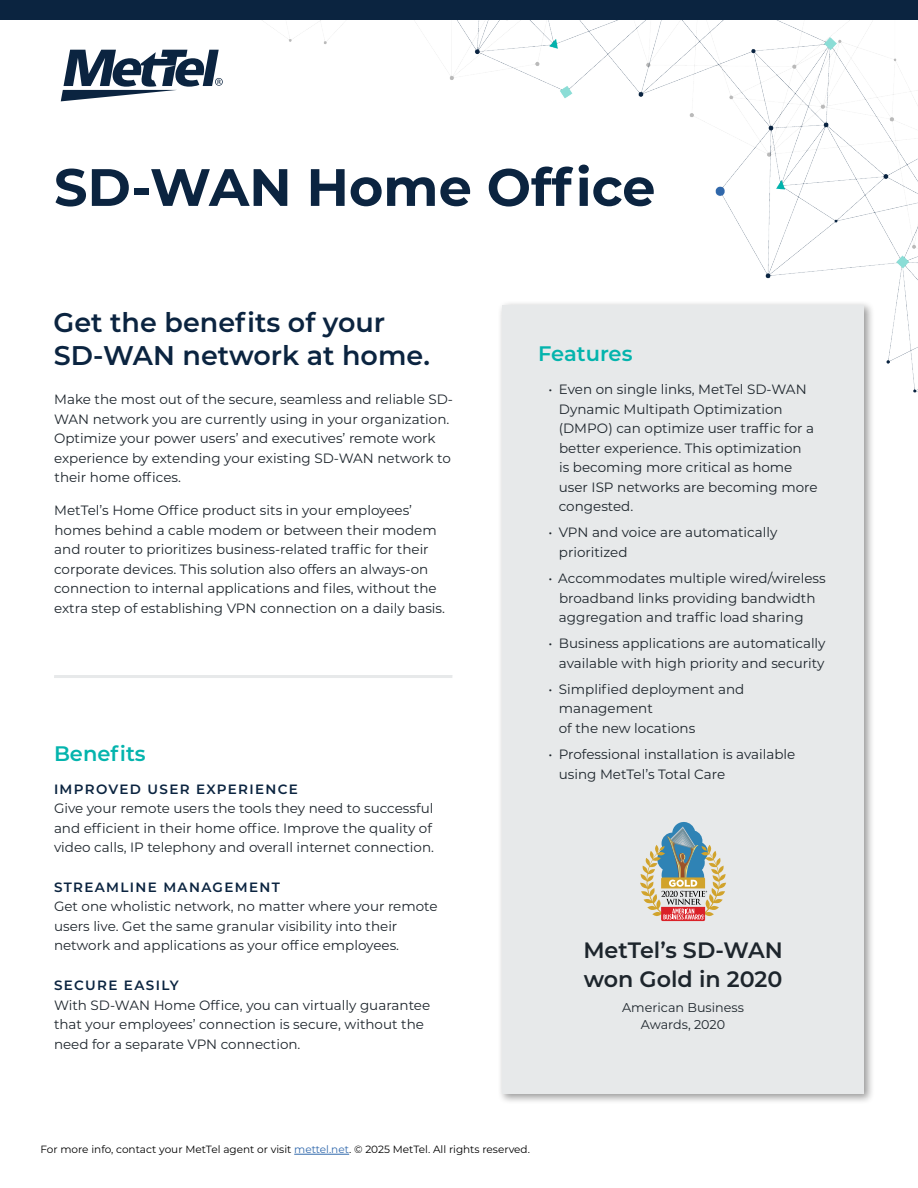
<style>
.page{position:relative;width:918px;height:1188px;background:#fff}
.page>*{position:absolute;margin:0;border:0;box-sizing:border-box;transform-origin:0 0}
.t1{font:700 52.5px "Montserrat";color:#0b2440}
.t2{font:600 27px/33px "Montserrat";color:#0b2440}
.t3{font:600 22.2px/28.7px "Montserrat";color:#1d252c}
.t4{font:600 21px "Montserrat";color:#04b4ad}
.t5{font:13.5px/19.5px "Montserrat";color:#1d252c}
.t6{font:600 13.5px "Montserrat";letter-spacing:.1em;color:#0b2440}
.t7{font:12.75px/17.5px "Montserrat";color:#1d252c;text-align:center}
.t8{font:10.5px "Montserrat";color:#000}
.s1{color:#3068ac}
</style>
<div class="page">
<hr style="left:294px;top:1154px;width:55px;height:1px;background:#3068ac">
<img style="left:60px;top:20px;width:858px;height:373px">
<div style="left:0;top:0;width:918px;height:20px;background:#0b2440"></div>
<div style="left:498px;top:301px;width:376px;height:803px;background:#000;opacity:.4"></div>
<div style="left:502px;top:305px;width:362px;height:789px;background:#e7e9ea"></div>
<hr style="left:54px;top:675px;width:399px;height:3px;background:#e7e9ea">
<svg style="left:640px;top:822px;width:86px;height:99px"></svg>
<h1 class="t1" style="left:54px;top:149px;width:603px">SD-WAN Home Office</h1>
<h2 class="t2" style="left:54px;top:304px;width:378px">Get the benefits of your<br>SD-WAN network at home.</h2>
<p class="t5" style="left:54px;top:389px;width:401px">Make the most out of the secure, seamless and reliable SD-WAN network you are currently using in your organization.<br>Optimize your power users’ and executives’ remote work experience by extending your existing SD-WAN network to their home offices.</p>
<p class="t5" style="left:54px;top:500px;width:392px">MetTel’s Home Office product sits in your employees’ homes behind a cable modem or between their modem and router to prioritizes business-related traffic for their corporate devices. This solution also offers an always-on connection to internal applications and files, without the extra step of establishing VPN connection on a daily basis.</p>
<h3 class="t4" style="left:54px;top:738px;width:93px">Benefits</h3>
<p class="t6" style="left:54px;top:779px;width:245px">IMPROVED USER EXPERIENCE</p>
<p class="t5" style="left:54px;top:798px;width:382px">Give your remote users the tools they need to successful and efficient in their home office. Improve the quality of video calls, IP telephony and overall internet connection.</p>
<p class="t6" style="left:54px;top:877px;width:227px">STREAMLINE MANAGEMENT</p>
<p class="t5" style="left:54px;top:896px;width:385px">Get one wholistic network, no matter where your remote users live. Get the same granular visibility into their network and applications as your office employees.</p>
<p class="t6" style="left:54px;top:976px;width:126px">SECURE EASILY</p>
<p class="t5" style="left:54px;top:994px;width:378px">With SD-WAN Home Office, you can virtually guarantee that your employees’ connection is secure, without the need for a separate VPN connection.</p>
<h3 class="t4" style="left:538px;top:339px;width:96px">Features</h3>
<p class="t5" style="left:559px;top:379px;width:260px;text-indent:-10px">• Even on single links, MetTel SD-WAN<br>Dynamic Multipath Optimization (DMPO) can optimize user traffic for a better experience. This optimization<br>is becoming more critical as home user ISP networks are becoming more congested.</p>
<p class="t5" style="left:559px;top:522px;width:220px;text-indent:-10px">• VPN and voice are automatically prioritized</p>
<p class="t5" style="left:559px;top:568px;width:268px;text-indent:-10px">• Accommodates multiple wired/wireless broadband links providing bandwidth aggregation and traffic load sharing</p>
<p class="t5" style="left:549px;top:633px;width:279px;text-align:right">• Business applications are automatically available with high priority and security</p>
<p class="t5" style="left:559px;top:679px;width:187px;text-indent:-10px">• Simplified deployment and management<br>of the new locations</p>
<p class="t5" style="left:559px;top:744px;width:238px;text-indent:-10px">• Professional installation is available using MetTel’s Total Care</p>
<h3 class="t3" style="left:583px;top:935px;width:201px">MetTel’s SD-WAN won Gold in 2020</h3>
<p class="t7" style="left:622px;top:998px;width:123px">American Business<br>Awards, 2020</p>
<p class="t8" style="left:40px;top:1142px;width:491px">For more info, contact your MetTel agent or visit <span class="s1">mettel.net</span>. © 2025 MetTel. All rights reserved.</p>
</div>
